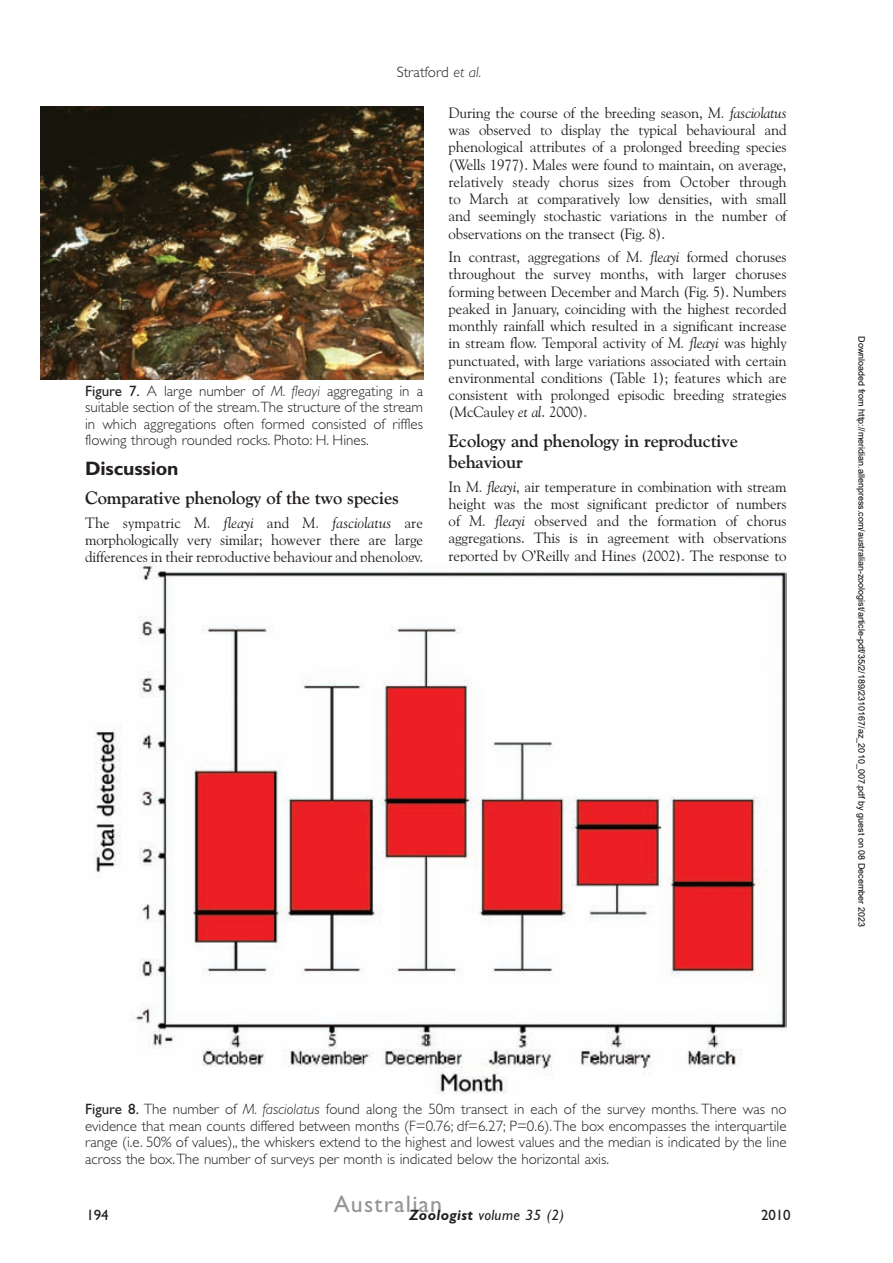
<style>
.page{position:relative;width:893px;height:1263px;background:#fff}
.page>*{position:absolute;margin:0;border:0;box-sizing:border-box;transform-origin:0 0}
.t1{font:24px "Gill Sans";letter-spacing:.05em;color:#939598}
.Heading{font:700 19.5px "Gill Sans";letter-spacing:-.01em;color:#231f20}
.Sub_Head{font:700 18px/21px "Goudy Old Style BT";letter-spacing:-.01em;color:#231f20}
.t2{font:15px/17.2px "Goudy Old Style BT";letter-spacing:-.01em;color:#231f20;text-align:justify}
.Tables___Figs{font:300 15px/16.5px "Gill Sans";color:#231f20;text-align:justify}
.t3{font:italic 15px "Gill Sans";letter-spacing:.025em;color:#231f20}
.Name{font:300 15px "Gill Sans";color:#231f20}
.t4{font:15px "Gill Sans";letter-spacing:-.01em;color:#231f20}
.t5{font:9px "Arial";color:#000}
.s1{font-style:italic}
.s2{font-weight:400}
.s3{font-weight:700}
</style>
<div class="page">
<img style="left:40px;top:106px;width:383px;height:273px">
<img style="left:94px;top:563px;width:693px;height:531px">
<p class="Name" style="left:397px;top:63px;width:86px">Stratford <span class="s1">et al.</span></p>
<p class="Tables___Figs" style="left:85px;top:383px;width:340px"><span class="s2">Figure 7.</span> A large number of <span class="s1">M. fleayi</span> aggregating in a suitable section of the stream.The structure of the stream in which aggregations often formed consisted of riffles flowing through rounded rocks. Photo: H. Hines.</p>
<p class="Heading" style="left:85px;top:456px;width:95px">Discussion</p>
<p class="Sub_Head" style="left:85px;top:487px;width:315px">Comparative phenology of the two species</p>
<p class="t2" style="left:85px;top:514px;width:340px">The sympatric <span class="s1">M. fleayi</span> and <span class="s1">M. fasciolatus</span> are morphologically very similar; however there are large differences in their reproductive behaviour and phenology.</p>
<p class="t2" style="left:449px;top:104px;width:340px">During the course of the breeding season, <span class="s1">M. fasciolatus </span>was observed to display the typical behavioural and phenological attributes of a prolonged breeding species (Wells 1977). Males were found to maintain, on average, relatively steady chorus sizes from October through to March at comparatively low densities, with small and seemingly stochastic variations in the number of observations on the transect (Fig. 8).</p>
<p class="t2" style="left:449px;top:248px;width:340px">In contrast, aggregations of <span class="s1">M. fleayi</span> formed choruses throughout the survey months, with larger choruses forming between December and March (Fig. 5). Numbers peaked in January, coinciding with the highest recorded monthly rainfall which resulted in a significant increase in stream flow. Temporal activity of <span class="s1">M. fleayi</span> was highly punctuated, with large variations associated with certain environmental conditions (Table 1); features which are consistent with prolonged episodic breeding strategies (McCauley <span class="s1">et al</span>. 2000).</p>
<p class="Sub_Head" style="left:449px;top:430px;width:291px">Ecology and phenology in reproductive behaviour</p>
<p class="t2" style="left:449px;top:477px;width:340px">In <span class="s1">M. fleayi</span>, air temperature in combination with stream height was the most significant predictor of numbers of <span class="s1">M. fleayi</span> observed and the formation of chorus aggregations. This is in agreement with observations reported by O’Reilly and Hines (2002). The response to</p>
<p class="t5" style="left:865px;top:336px;width:592px;rotate:90deg">Downloaded from http://meridian.allenpress.com/australian-zoologist/article-pdf/35/2/189/2310167/az_2010_007.pdf by guest on 08 December 2023</p>
<p class="Tables___Figs" style="left:85px;top:1101px;width:703px"><span class="s2">Figure 8.</span> The number of <span class="s1">M. fasciolatus</span> found along the 50m transect in each of the survey months. There was no evidence that mean counts differed between months (F=0.76; df=6.27; P=0.6). The box encompasses the interquartile range (i.e. 50% of values),, the whiskers extend to the highest and lowest values and the median is indicated by the line across the box. The number of surveys per month is indicated below the horizontal axis.</p>
<h1 class="t1" style="left:334px;top:1190px;width:110px">Australian</h1>
<p class="t3" style="left:409px;top:1206px;width:157px"><span class="s3">Zoologist</span> volume 35 (2)</p>
<p class="t4" style="left:87px;top:1207px;width:24px">194</p>
<p class="t4" style="left:761px;top:1206px;width:31px">2010</p>
</div>
